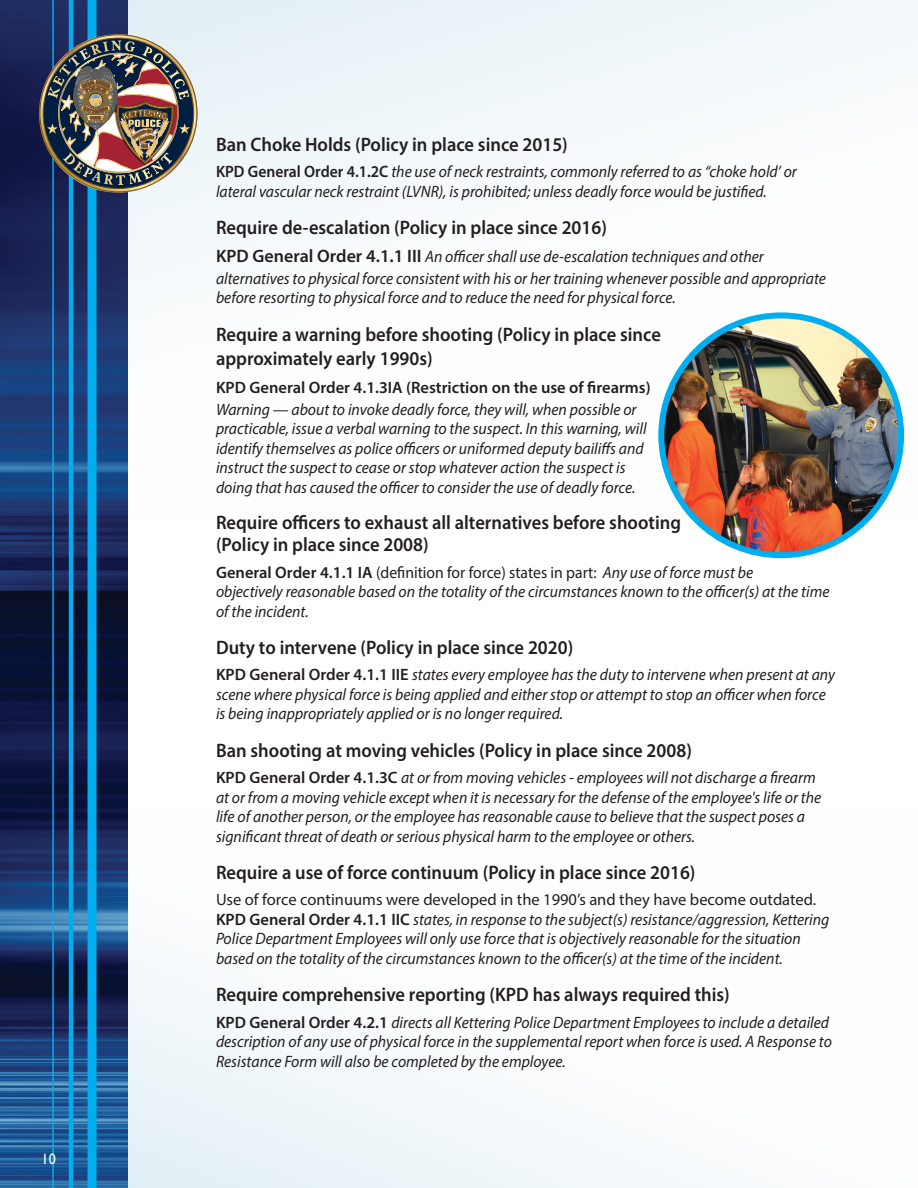
<style>
.page{position:relative;width:918px;height:1188px;background:#fff}
.page>*{position:absolute;margin:0;border:0;box-sizing:border-box;transform-origin:0 0}
.subhead{font:600 19.5px/24px "Myriad Pro";color:#231f20;scale:.95 1}
.t1{font:italic 16.5px/19.5px "Myriad Pro";color:#231f20;scale:.95 1}
.Body_text{font:15px "Gill Sans";color:#fff;scale:.95 1}
.s1{font-weight:600;font-style:normal}
.s2{font-weight:600;font-style:normal;font-size:18px}
.s3{font-style:normal}
</style>
<div class="page">
<div style="left:0;top:807px;width:918px;height:381px;background:linear-gradient(to bottom,#fff,#f2f8fa)"></div>
<div style="left:0;top:0;width:918px;height:523px;background:linear-gradient(to bottom,#eef5f8,#fff)"></div>
<img style="left:661px;top:316px;width:240px;height:239px">
<div style="left:658px;top:312px;width:246px;height:246px;border:6px solid #00aeef;border-radius:50%"></div>
<img style="left:0;top:0;width:127px;height:1188px">
<div style="left:88px;top:0;width:9px;height:1188px;background:#00aeef"></div>
<hr style="left:69px;top:0;width:4px;height:1188px;background:#00aeef">
<hr style="left:52px;top:0;width:2px;height:1188px;background:#00aeef">
<img style="left:47px;top:40px;width:143px;height:145px">
<p class="Body_text" style="left:42px;top:1150px;width:16px">10</p>
<p class="subhead" style="left:216px;top:132px;width:372px">Ban Choke Holds (Policy in place since 2015)</p>
<p class="t1" style="left:216px;top:161px;width:613px"><span class="s1">KPD General Order 4.1.2C</span> the use of neck restraints, commonly referred to as “choke hold’ or lateral vascular neck restraint (LVNR), is prohibited; unless deadly force would be justified.</p>
<p class="subhead" style="left:216px;top:215px;width:413px">Require de-escalation (Policy in place since 2016)</p>
<p class="t1" style="left:216px;top:246px;width:644px;line-height:21.6px"><span class="s2">KPD General Order 4.1.1 III</span> An officer shall use de-escalation techniques and other alternatives to physical force consistent with his or her training whenever possible and appropriate</p>
<p class="t1" style="left:216px;top:288px;width:485px">before resorting to physical force and to reduce the need for physical force.</p>
<p class="subhead" style="left:216px;top:322px;width:470px">Require a warning before shooting (Policy in place since approximately early 1990s)</p>
<p class="t1" style="left:216px;top:377px;width:459px;line-height:21.6px"><span class="s1">KPD General Order 4.1.3IA (Restriction on the use of firearms)<br></span>Warning — about to invoke deadly force, they will, when possible or</p>
<p class="t1" style="left:216px;top:419px;width:455px">practicable, issue a verbal warning to the suspect. In this warning, will identify themselves as police officers or uniformed deputy bailiffs and instruct the suspect to cease or stop whatever action the suspect is doing that has caused the officer to consider the use of deadly force.</p>
<p class="subhead" style="left:216px;top:511px;width:491px;line-height:22.5px">Require officers to exhaust all alternatives before shooting (Policy in place since 2008)</p>
<p class="t1" style="left:216px;top:562px;width:647px"><span class="s1">General Order 4.1.1 IA</span> <span class="s3">(definition for force) states in part:</span> Any use of force must be<br>objectively reasonable based on the totality of the circumstances known to the officer(s) at the time of the incident.</p>
<p class="subhead" style="left:216px;top:635px;width:378px">Duty to intervene (Policy in place since 2020)</p>
<p class="t1" style="left:216px;top:665px;width:653px"><span class="s1">KPD General Order 4.1.1 IIE</span> states every employee has the duty to intervene when present at any scene where physical force is being applied and either stop or attempt to stop an officer when force is being inappropriately applied or is no longer required.</p>
<p class="subhead" style="left:216px;top:738px;width:502px">Ban shooting at moving vehicles (Policy in place since 2008)</p>
<p class="t1" style="left:216px;top:768px;width:639px"><span class="s1">KPD General Order 4.1.3C</span> at or from moving vehicles - employees will not discharge a firearm at or from a moving vehicle except when it is necessary for the defense of the employee's life or the life of another person, or the employee has reasonable cause to believe that the suspect poses a significant threat of death or serious physical harm to the employee or others.</p>
<p class="subhead" style="left:216px;top:860px;width:506px">Require a use of force continuum (Policy in place since 2016)</p>
<p class="t1" style="left:216px;top:890px;width:647px"><span class="s3">Use of force continuums were developed in the 1990’s and they have become outdated.<br></span><span class="s1">KPD General Order 4.1.1 IIC</span> states, in response to the subject(s) resistance/aggression, Kettering Police Department Employees will only use force that is objectively reasonable for the situation based on the totality of the circumstances known to the officer(s) at the time of the incident.</p>
<p class="subhead" style="left:216px;top:982px;width:542px">Require comprehensive reporting (KPD has always required this)</p>
<p class="t1" style="left:216px;top:1012px;width:650px"><span class="s1">KPD General Order 4.2.1</span> directs all Kettering Police Department Employees to include a detailed description of any use of physical force in the supplemental report when force is used. A Response to<br>Resistance Form will also be completed by the employee.</p>
</div>
